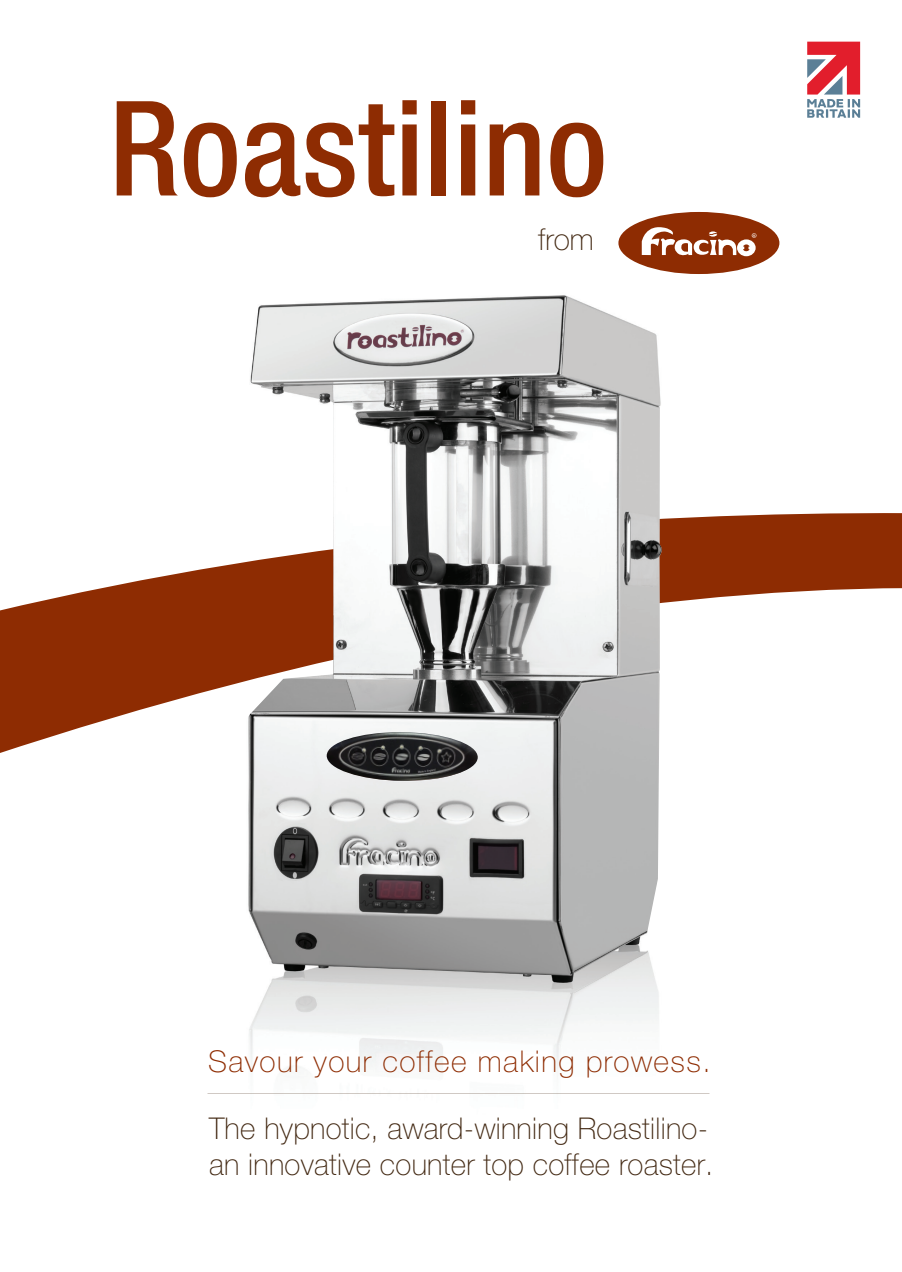
<style>
.page{position:relative;width:902px;height:1272px;background:#fff}
.page>*{position:absolute;margin:0;border:0;box-sizing:border-box;transform-origin:0 0}
.t1{font:500 condensed 131.85px "Helvetica Neue LT Std";color:#8e2c02}
.t2{font:100 30px/36px "Helvetica Neue LT Std";letter-spacing:.01em;color:#422812}
.t3{font:100 30px "Helvetica Neue LT Std";letter-spacing:.045em;color:#8e2c02}
.t4{font:500 expanded 3.15px "Helvetica Neue LT Std";color:#fff}
</style>
<div class="page">
<svg style="left:0;top:513px;width:901px;height:240px"></svg>
<img style="left:200px;top:295px;width:517px;height:799px">
<img style="left:326px;top:732px;width:152px;height:49px">
<div style="left:618px;top:212px;width:161px;height:62px;background:#8e2c02;border-radius:50%"></div>
<svg style="left:641px;top:227px;width:115px;height:29px"></svg>
<svg style="left:807px;top:42px;width:53px;height:76px"></svg>
<h1 class="t1" style="left:109px;top:70px;width:500px">Roastilino</h1>
<p class="t2" style="left:538px;top:222px;width:57px">from</p>
<p class="t4" style="left:752px;top:234px;width:4px">R</p>
<p class="t3" style="left:208px;top:1044px;width:504px">Savour your coffee making prowess.</p>
<p class="t2" style="left:209px;top:1109px;width:506px">The hypnotic, award-winning Roastilino&shy;an innovative counter top coffee roaster.</p>
</div>
